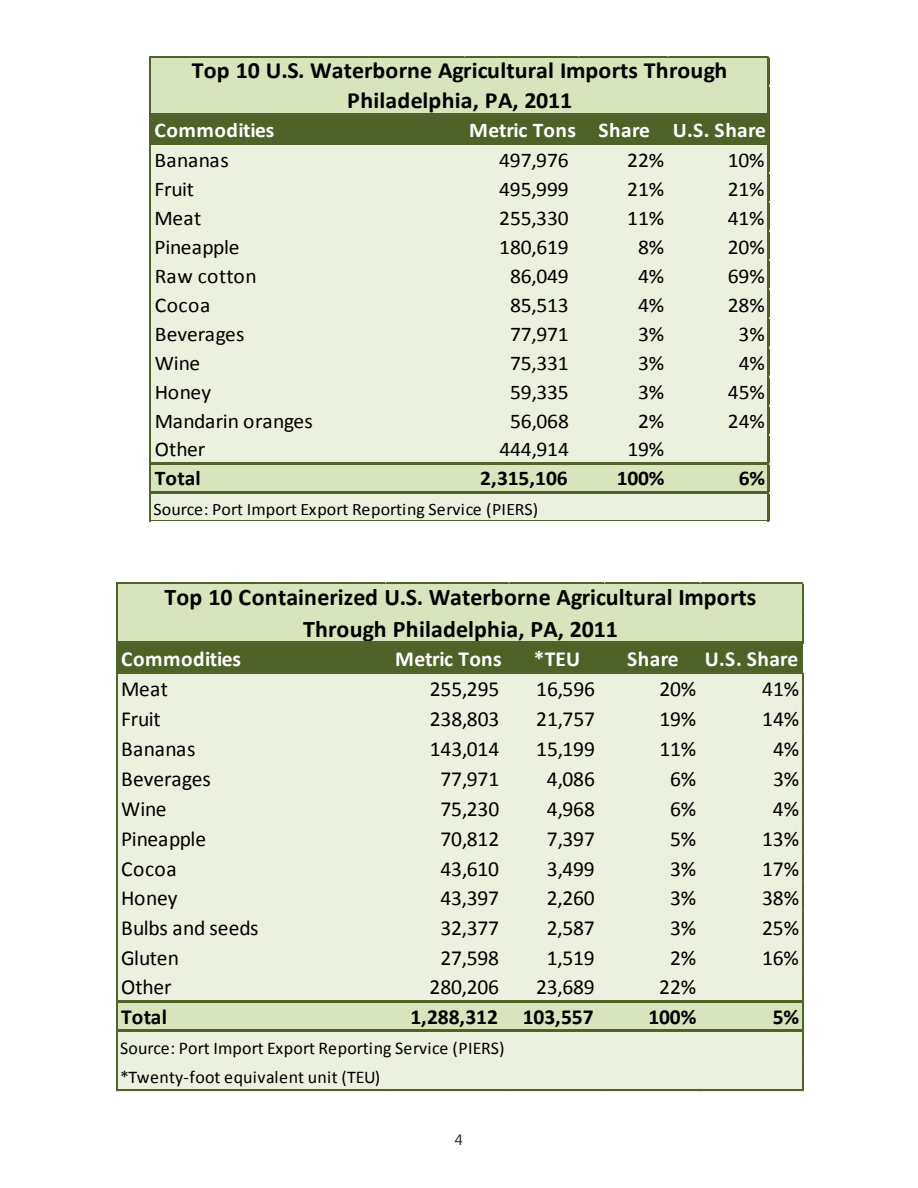
<style>
.page{position:relative;width:918px;height:1188px;background:#fff}
.page>*{position:absolute;margin:0;border:0;box-sizing:border-box;transform-origin:0 0}
.t1{font:700 23.85px/31px "Calibri";letter-spacing:.005em;color:#000;text-align:center}
.t2{font:700 23.25px/30.3px "Calibri";letter-spacing:.005em;color:#000;text-align:center}
.t3{font:21.45px "Calibri";letter-spacing:-.005em;color:#000}
.t4{font:700 21.45px "Calibri";letter-spacing:.01em;color:#fff}
.t5{font:700 21.45px "Calibri";letter-spacing:-.005em;color:#000}
.t6{font:21.45px "Calibri";letter-spacing:.015em;color:#000}
.t7{font:21px "Calibri";letter-spacing:-.005em;color:#000}
.t8{font:700 21px "Calibri";letter-spacing:.01em;color:#fff}
.t9{font:700 21px "Calibri";letter-spacing:-.005em;color:#000}
.t10{font:21px "Calibri";letter-spacing:.02em;color:#000}
.t11{font:21px "Calibri";letter-spacing:.015em;color:#000}
.t12{font:18px "Calibri";letter-spacing:.01em;color:#000}
.t13{font:17.4px "Calibri";letter-spacing:.005em;color:#000}
.t14{font:15px "Segoe UI";color:#231f20}
</style>
<div class="page">
<div style="left:151px;top:57px;width:618px;height:58px;background:#d8e4bc"></div>
<div style="left:151px;top:114px;width:618px;height:30px;background:#4f6228"></div>
<div style="left:151px;top:143px;width:618px;height:321px;background:#ebf1de"></div>
<div style="left:151px;top:463px;width:618px;height:31px;background:#d8e4bc"></div>
<div style="left:151px;top:492px;width:618px;height:29px;background:#ebf1de"></div>
<hr style="left:151px;top:56px;width:618px;height:1px;background:#4f6228">
<hr style="left:151px;top:113px;width:618px;height:2px;background:#4f6228">
<hr style="left:151px;top:142px;width:618px;height:2px;background:#4f6228">
<hr style="left:151px;top:462px;width:618px;height:2px;background:#4f6228">
<hr style="left:151px;top:491px;width:618px;height:3px;background:#4f6228">
<hr style="left:150px;top:56px;width:1px;height:465px;background:#4f6228">
<hr style="left:151px;top:520px;width:618px;height:1px;background:#4f6228">
<hr style="left:767px;top:57px;width:2px;height:464px;background:#4f6228">
<div style="left:118px;top:584px;width:685px;height:60px;background:#d8e4bc"></div>
<div style="left:118px;top:642px;width:685px;height:32px;background:#4f6228"></div>
<div style="left:118px;top:672px;width:685px;height:330px;background:#ebf1de"></div>
<div style="left:118px;top:1001px;width:685px;height:31px;background:#d8e4bc"></div>
<div style="left:118px;top:1031px;width:685px;height:60px;background:#ebf1de"></div>
<hr style="left:118px;top:583px;width:685px;height:1px;background:#4f6228">
<hr style="left:118px;top:641px;width:685px;height:3px;background:#4f6228">
<hr style="left:802px;top:584px;width:1px;height:60px;background:#4f6228">
<hr style="left:118px;top:671px;width:685px;height:3px;background:#4f6228">
<hr style="left:118px;top:1000px;width:685px;height:2px;background:#4f6228">
<hr style="left:118px;top:1030px;width:685px;height:2px;background:#4f6228">
<hr style="left:117px;top:583px;width:1px;height:508px;background:#4f6228">
<hr style="left:118px;top:1089px;width:685px;height:2px;background:#4f6228">
<hr style="left:802px;top:674px;width:1px;height:417px;background:#4f6228">
<p class="t2" style="left:192px;top:54px;width:537px">Top 10 U.S. Waterborne Agricultural Imports Through<br>Philadelphia, PA, 2011</p>
<p class="t8" style="left:155px;top:117px;width:121px">Commodities</p>
<p class="t8" style="left:469px;top:117px;width:298px">Metric Tons Share U.S. Share</p>
<p class="t11" style="left:155px;top:147px;width:76px">Bananas</p>
<p class="t7" style="left:499px;top:147px;width:71px">497,976</p>
<p class="t7" style="left:627px;top:147px;width:38px">22%</p>
<p class="t7" style="left:728px;top:147px;width:38px">10%</p>
<p class="t7" style="left:155px;top:176px;width:41px">Fruit</p>
<p class="t7" style="left:499px;top:176px;width:71px">495,999</p>
<p class="t7" style="left:627px;top:176px;width:38px">21%</p>
<p class="t7" style="left:728px;top:176px;width:38px">21%</p>
<p class="t7" style="left:155px;top:205px;width:48px">Meat</p>
<p class="t7" style="left:499px;top:205px;width:71px">255,330</p>
<p class="t7" style="left:627px;top:205px;width:38px">11%</p>
<p class="t7" style="left:728px;top:205px;width:38px">41%</p>
<p class="t7" style="left:155px;top:234px;width:86px">Pineapple</p>
<p class="t7" style="left:499px;top:234px;width:71px">180,619</p>
<p class="t7" style="left:638px;top:234px;width:28px">8%</p>
<p class="t7" style="left:728px;top:234px;width:38px">20%</p>
<p class="t10" style="left:155px;top:263px;width:104px">Raw cotton</p>
<p class="t7" style="left:510px;top:263px;width:60px">86,049</p>
<p class="t7" style="left:638px;top:263px;width:28px">4%</p>
<p class="t7" style="left:728px;top:263px;width:38px">69%</p>
<p class="t7" style="left:155px;top:292px;width:57px">Cocoa</p>
<p class="t7" style="left:510px;top:292px;width:60px">85,513</p>
<p class="t7" style="left:638px;top:292px;width:28px">4%</p>
<p class="t7" style="left:728px;top:292px;width:38px">28%</p>
<p class="t7" style="left:155px;top:321px;width:91px">Beverages</p>
<p class="t7" style="left:510px;top:321px;width:60px">77,971</p>
<p class="t7" style="left:638px;top:321px;width:28px">3%</p>
<p class="t7" style="left:739px;top:321px;width:28px">3%</p>
<p class="t7" style="left:155px;top:350px;width:47px">Wine</p>
<p class="t7" style="left:510px;top:350px;width:60px">75,331</p>
<p class="t7" style="left:638px;top:350px;width:28px">3%</p>
<p class="t7" style="left:739px;top:350px;width:28px">4%</p>
<p class="t7" style="left:155px;top:379px;width:58px">Honey</p>
<p class="t7" style="left:510px;top:379px;width:60px">59,335</p>
<p class="t7" style="left:638px;top:379px;width:28px">3%</p>
<p class="t7" style="left:728px;top:379px;width:38px">45%</p>
<p class="t7" style="left:155px;top:408px;width:159px">Mandarin oranges</p>
<p class="t7" style="left:510px;top:408px;width:60px">56,068</p>
<p class="t7" style="left:638px;top:408px;width:28px">2%</p>
<p class="t7" style="left:728px;top:408px;width:38px">24%</p>
<p class="t7" style="left:155px;top:436px;width:52px">Other</p>
<p class="t7" style="left:499px;top:436px;width:71px">444,914</p>
<p class="t7" style="left:627px;top:436px;width:38px">19%</p>
<p class="t9" style="left:155px;top:465px;width:47px">Total</p>
<p class="t9" style="left:480px;top:465px;width:89px">2,315,106</p>
<p class="t9" style="left:617px;top:465px;width:50px">100%</p>
<p class="t9" style="left:739px;top:465px;width:28px">6%</p>
<p class="t13" style="left:153px;top:498px;width:386px">Source: Port Import Export Reporting Service (PIERS)</p>
<p class="t1" style="left:164px;top:581px;width:593px">Top 10 Containerized U.S. Waterborne Agricultural Imports<br>Through Philadelphia, PA, 2011</p>
<p class="t4" style="left:121px;top:646px;width:121px">Commodities</p>
<p class="t4" style="left:395px;top:646px;width:108px">Metric Tons</p>
<p class="t4" style="left:534px;top:646px;width:48px">*TEU</p>
<p class="t4" style="left:627px;top:646px;width:173px">Share U.S. Share</p>
<p class="t3" style="left:121px;top:676px;width:48px">Meat</p>
<p class="t3" style="left:430px;top:676px;width:71px">255,295</p>
<p class="t3" style="left:536px;top:676px;width:60px">16,596</p>
<p class="t3" style="left:659px;top:676px;width:38px">20%</p>
<p class="t3" style="left:762px;top:676px;width:38px">41%</p>
<p class="t3" style="left:121px;top:706px;width:41px">Fruit</p>
<p class="t3" style="left:430px;top:706px;width:71px">238,803</p>
<p class="t3" style="left:536px;top:706px;width:60px">21,757</p>
<p class="t3" style="left:659px;top:706px;width:38px">19%</p>
<p class="t3" style="left:762px;top:706px;width:38px">14%</p>
<p class="t6" style="left:121px;top:736px;width:76px">Bananas</p>
<p class="t3" style="left:430px;top:736px;width:71px">143,014</p>
<p class="t3" style="left:536px;top:736px;width:60px">15,199</p>
<p class="t3" style="left:659px;top:736px;width:38px">11%</p>
<p class="t3" style="left:773px;top:736px;width:28px">4%</p>
<p class="t3" style="left:121px;top:765px;width:91px">Beverages</p>
<p class="t3" style="left:441px;top:765px;width:60px">77,971</p>
<p class="t3" style="left:547px;top:765px;width:49px">4,086</p>
<p class="t3" style="left:670px;top:765px;width:28px">6%</p>
<p class="t3" style="left:773px;top:765px;width:28px">3%</p>
<p class="t3" style="left:121px;top:795px;width:47px">Wine</p>
<p class="t3" style="left:441px;top:795px;width:60px">75,230</p>
<p class="t3" style="left:547px;top:795px;width:49px">4,968</p>
<p class="t3" style="left:670px;top:795px;width:28px">6%</p>
<p class="t3" style="left:773px;top:795px;width:28px">4%</p>
<p class="t3" style="left:121px;top:825px;width:86px">Pineapple</p>
<p class="t3" style="left:441px;top:825px;width:60px">70,812</p>
<p class="t3" style="left:547px;top:825px;width:49px">7,397</p>
<p class="t3" style="left:670px;top:825px;width:28px">5%</p>
<p class="t3" style="left:762px;top:825px;width:38px">13%</p>
<p class="t3" style="left:121px;top:855px;width:57px">Cocoa</p>
<p class="t3" style="left:440px;top:855px;width:60px">43,610</p>
<p class="t3" style="left:547px;top:855px;width:49px">3,499</p>
<p class="t3" style="left:670px;top:855px;width:28px">3%</p>
<p class="t3" style="left:762px;top:855px;width:38px">17%</p>
<p class="t3" style="left:121px;top:885px;width:58px">Honey</p>
<p class="t3" style="left:440px;top:885px;width:60px">43,397</p>
<p class="t3" style="left:547px;top:885px;width:49px">2,260</p>
<p class="t3" style="left:670px;top:885px;width:28px">3%</p>
<p class="t3" style="left:762px;top:885px;width:38px">38%</p>
<p class="t3" style="left:121px;top:915px;width:139px">Bulbs and seeds</p>
<p class="t3" style="left:440px;top:915px;width:60px">32,377</p>
<p class="t3" style="left:547px;top:915px;width:49px">2,587</p>
<p class="t3" style="left:670px;top:915px;width:28px">3%</p>
<p class="t3" style="left:762px;top:915px;width:38px">25%</p>
<p class="t3" style="left:121px;top:945px;width:59px">Gluten</p>
<p class="t3" style="left:440px;top:945px;width:60px">27,598</p>
<p class="t3" style="left:547px;top:945px;width:49px">1,519</p>
<p class="t3" style="left:670px;top:945px;width:28px">2%</p>
<p class="t3" style="left:762px;top:945px;width:38px">16%</p>
<p class="t3" style="left:121px;top:973px;width:52px">Other</p>
<p class="t3" style="left:430px;top:973px;width:71px">280,206</p>
<p class="t3" style="left:536px;top:973px;width:60px">23,689</p>
<p class="t3" style="left:659px;top:973px;width:38px">22%</p>
<p class="t5" style="left:121px;top:1003px;width:47px">Total</p>
<p class="t5" style="left:410px;top:1003px;width:185px">1,288,312 103,557</p>
<p class="t5" style="left:648px;top:1003px;width:49px">100%</p>
<p class="t5" style="left:773px;top:1003px;width:28px">5%</p>
<p class="t12" style="left:120px;top:1036px;width:386px">Source: Port Import Export Reporting Service (PIERS)</p>
<p class="t12" style="left:120px;top:1066px;width:262px">*Twenty-foot equivalent unit (TEU)</p>
<p class="t14" style="left:455px;top:1129px;width:10px">4</p>
</div>
